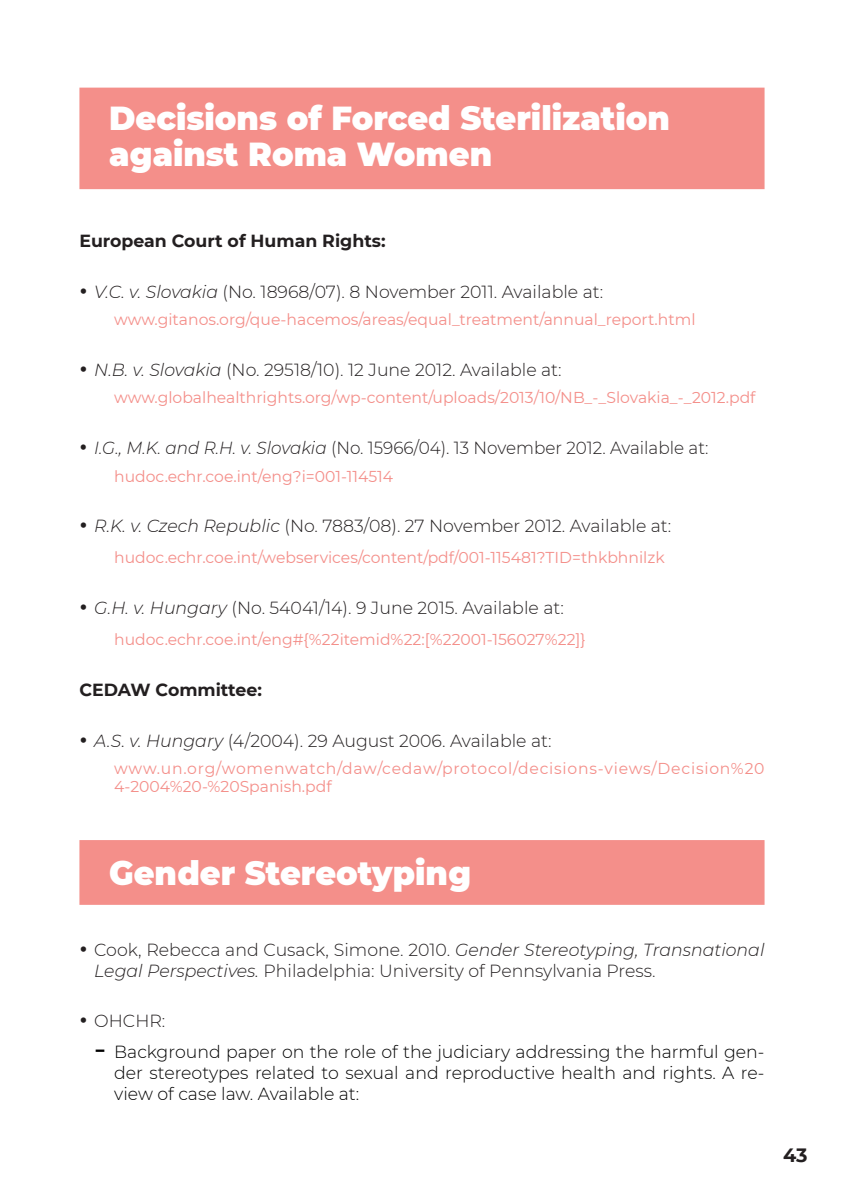
<style>
.page{position:relative;width:844px;height:1191px;background:#fff}
.page>*{position:absolute;margin:0;border:0;box-sizing:border-box;transform-origin:0 0}
.Titulo_rojo_doble{font:900 33.25px/36.8px "Montserrat";color:#fff;scale:.96 1}
.Titulo_rojo{font:900 33.25px "Montserrat";color:#fff;scale:.96 1}
.t1{font:700 19.25px "Montserrat";color:#231f20}
.t2{font:300 17.5px/21px "Montserrat";color:#231f20}
.t3{font:300 17.5px/21px "Montserrat";color:#000;text-align:justify}
.t4{font:300 17.5px "Montserrat";color:#231f20;scale:.96 1}
.TEXTO_-_BIBLIOGRAFIA{font:700 17.5px "Montserrat";color:#231f20}
.Bibliografía_enlaces{font:15.75px "Montserrat";color:#f48f8a}
.Bibliografía_enlaces-2{font:15.75px/17.5px "Montserrat";letter-spacing:.045em;color:#f48f8a}
.s1{font-weight:600;font-size:24.5px}
.s2{font-style:italic}
</style>
<div class="page">
<div style="left:79px;top:88px;width:685px;height:101px;background:#f48f8a"></div>
<div style="left:79px;top:840px;width:685px;height:65px;background:#f48f8a"></div>
<p class="Titulo_rojo_doble" style="left:109px;top:97px;width:585px">Decisions of Forced Sterilization against Roma Women</p>
<p class="TEXTO_-_BIBLIOGRAFIA" style="left:79px;top:228px;width:308px">European Court of Human Rights:</p>
<p class="t2" style="left:79px;top:280px;width:525px"><span class="s1">•</span> <span class="s2">V.C. v. Slovakia</span> (No. 18968/07). 8 November 2011. Available at:</p>
<p class="Bibliografía_enlaces" style="left:114px;top:309px;width:582px">www.gitanos.org/que-hacemos/areas/equal_treatment/annual_report.html</p>
<p class="t2" style="left:79px;top:359px;width:483px"><span class="s1">•</span> <span class="s2">N.B. v. Slovakia</span> (No. 29518/10). 12 June 2012. Available at:</p>
<p class="Bibliografía_enlaces" style="left:114px;top:387px;width:642px">www.globalhealthrights.org/wp-content/uploads/2013/10/NB_-_Slovakia_-_2012.pdf</p>
<p class="t4" style="left:79px;top:436px;width:656px"><span class="s1">•</span> <span class="s2">I.G., M.K. and R.H. v. Slovakia</span> (No. 15966/04). 13 November 2012. Available at:</p>
<p class="Bibliografía_enlaces" style="left:114px;top:465px;width:280px">hudoc.echr.coe.int/eng?i=001-114514</p>
<p class="t2" style="left:79px;top:515px;width:593px"><span class="s1">•</span> <span class="s2">R.K. v. Czech Republic</span> (No. 7883/08). 27 November 2012. Available at:</p>
<p class="Bibliografía_enlaces" style="left:114px;top:547px;width:552px">hudoc.echr.coe.int/webservices/content/pdf/001-115481?TID=thkbhnilzk</p>
<p class="t2" style="left:79px;top:597px;width:485px"><span class="s1">•</span> <span class="s2">G.H. v. Hungary</span> (No. 54041/14). 9 June 2015. Available at:</p>
<p class="Bibliografía_enlaces" style="left:114px;top:628px;width:473px">hudoc.echr.coe.int/eng#{%22itemid%22:[%22001-156027%22]}</p>
<p class="TEXTO_-_BIBLIOGRAFIA" style="left:79px;top:677px;width:184px">CEDAW Committee:</p>
<p class="t2" style="left:79px;top:729px;width:473px"><span class="s1">•</span> <span class="s2">A.S. v. Hungary</span> (4/2004). 29 August 2006. Available at:</p>
<p class="Bibliografía_enlaces-2" style="left:114px;top:759px;width:651px">www.un.org/womenwatch/daw/cedaw/protocol/decisions-views/Decision%20<br>4-2004%20-%20Spanish.pdf</p>
<p class="Titulo_rojo" style="left:109px;top:848px;width:378px">Gender Stereotyping</p>
<p class="t2" style="left:94px;top:938px;width:671px;text-indent:-15px"><span class="s1">•</span> Cook, Rebecca and Cusack, Simone. 2010. <span class="s2">Gender Stereotyping, Transnational<br>Legal Perspectives.</span> Philadelphia: University of Pennsylvania Press.</p>
<p class="t2" style="left:79px;top:1010px;width:87px"><span class="s1">•</span> OHCHR:</p>
<p class="t3" style="left:114px;top:1041px;width:651px;text-indent:-20px"><span class="s1">ݸ</span> Background paper on the role of the judiciary addressing the harmful gen&shy;der stereotypes related to sexual and reproductive health and rights. A re&shy;view of case law. Available at:</p>
<p class="t1" style="left:782px;top:1141px;width:26px">43</p>
</div>
